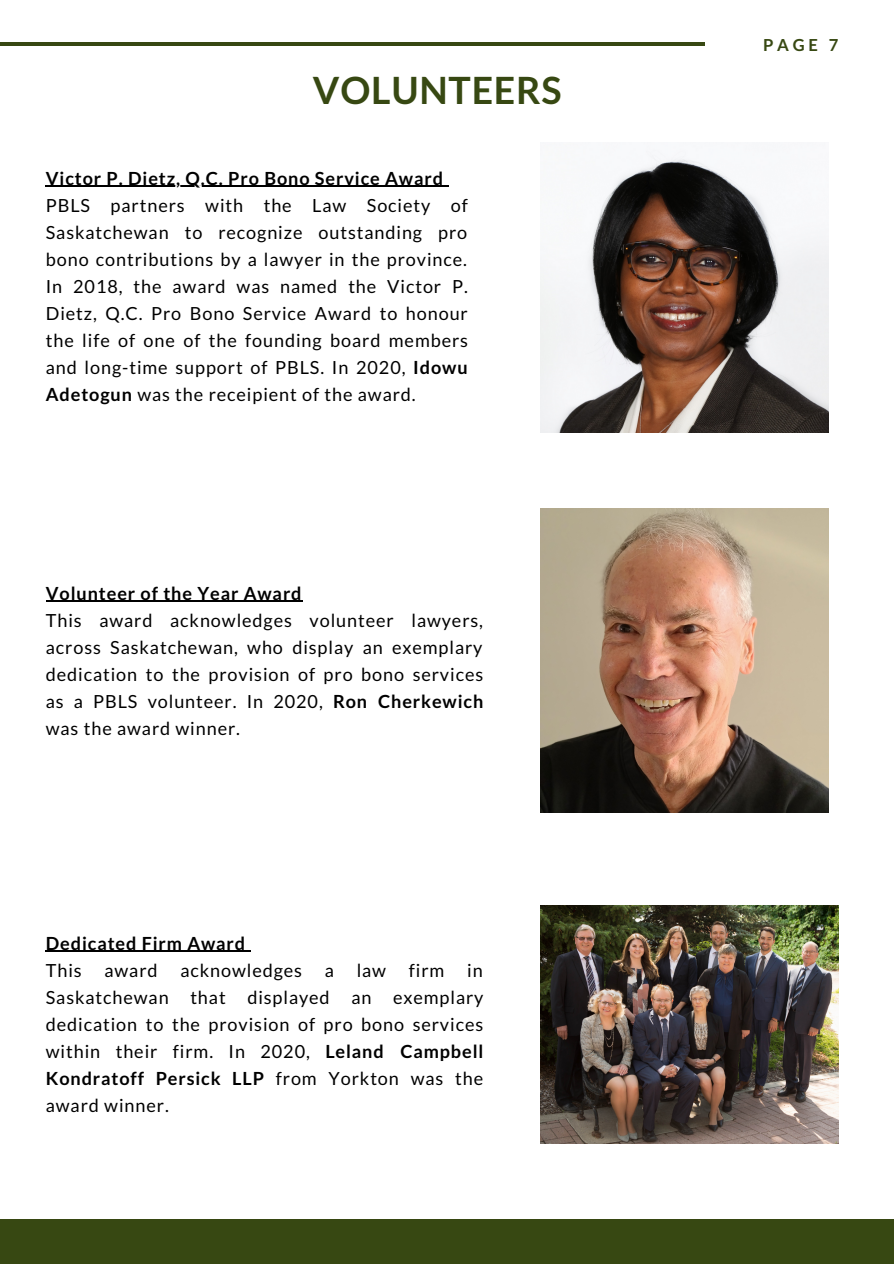
<style>
.page{position:relative;width:894px;height:1264px;background:#fff}
.page>*{position:absolute;margin:0;border:0;box-sizing:border-box;transform-origin:0 0}
.t1{font:700 37.5px "Lato";letter-spacing:.02em;color:#374812}
.t2{font:18px/27px "Lato";letter-spacing:.05em;color:#000;text-align:justify}
.t3{font:700 18px "Lato";letter-spacing:.05em;color:#000}
.t4{font:700 16.5px "Lato";color:#374812}
.s1{font-weight:700}
</style>
<div class="page">
<div style="left:0;top:1219px;width:893px;height:44px;background:#374812"></div>
<hr style="left:0;top:42px;width:704px;height:3px;background:#374812">
<img style="left:540px;top:151px;width:288px;height:281px">
<img style="left:540px;top:508px;width:288px;height:304px">
<img style="left:540px;top:905px;width:298px;height:238px">
<hr style="left:46px;top:186px;width:398px;height:1px;background:#000">
<hr style="left:46px;top:600px;width:256px;height:2px;background:#000">
<hr style="left:46px;top:950px;width:200px;height:2px;background:#000">
<p class="t1" style="left:313px;top:67px;width:250px">VOLUNTEERS</p>
<p class="t3" style="left:46px;top:167px;width:398px">Victor P. Dietz, Q.C. Pro Bono Service Award</p>
<p class="t2" style="left:46px;top:191px;width:423px">PBLS partners with the Law Society of Saskatchewan to recognize outstanding pro bono contributions by a lawyer in the province.<br>In 2018, the award was named the Victor P.<br>Dietz, Q.C. Pro Bono Service Award to honour the life of one of the founding board members and long-time support of PBLS. In 2020, <span class="s1">Idowu Adetogun</span> was the receipient of the award.</p>
<p class="t3" style="left:46px;top:581px;width:257px">Volunteer of the Year Award</p>
<p class="t2" style="left:46px;top:606px;width:439px">This award acknowledges volunteer lawyers, across Saskatchewan, who display an exemplary dedication to the provision of pro bono services as a PBLS volunteer. In 2020, <span class="s1">Ron Cherkewich </span>was the award winner.</p>
<p class="t3" style="left:46px;top:932px;width:201px">Dedicated Firm Award</p>
<p class="t2" style="left:46px;top:956px;width:37px">This</p>
<p class="t2" style="left:104px;top:956px;width:55px">award</p>
<p class="t2" style="left:180px;top:956px;width:123px">acknowledges</p>
<p class="t2" style="left:325px;top:956px;width:11px">a</p>
<p class="t2" style="left:356px;top:956px;width:31px">law</p>
<p class="t2" style="left:409px;top:956px;width:37px">firm</p>
<p class="t2" style="left:46px;top:956px;width:439px;text-indent:421px">in Saskatchewan that displayed an exemplary dedication to the provision of pro bono services within their firm. In 2020, <span class="s1">Leland Campbell Kondratoff Persick LLP</span> from Yorkton was the award winner.</p>
<p class="t4" style="left:762px;top:35px;width:77px">PAGE 7</p>
</div>
